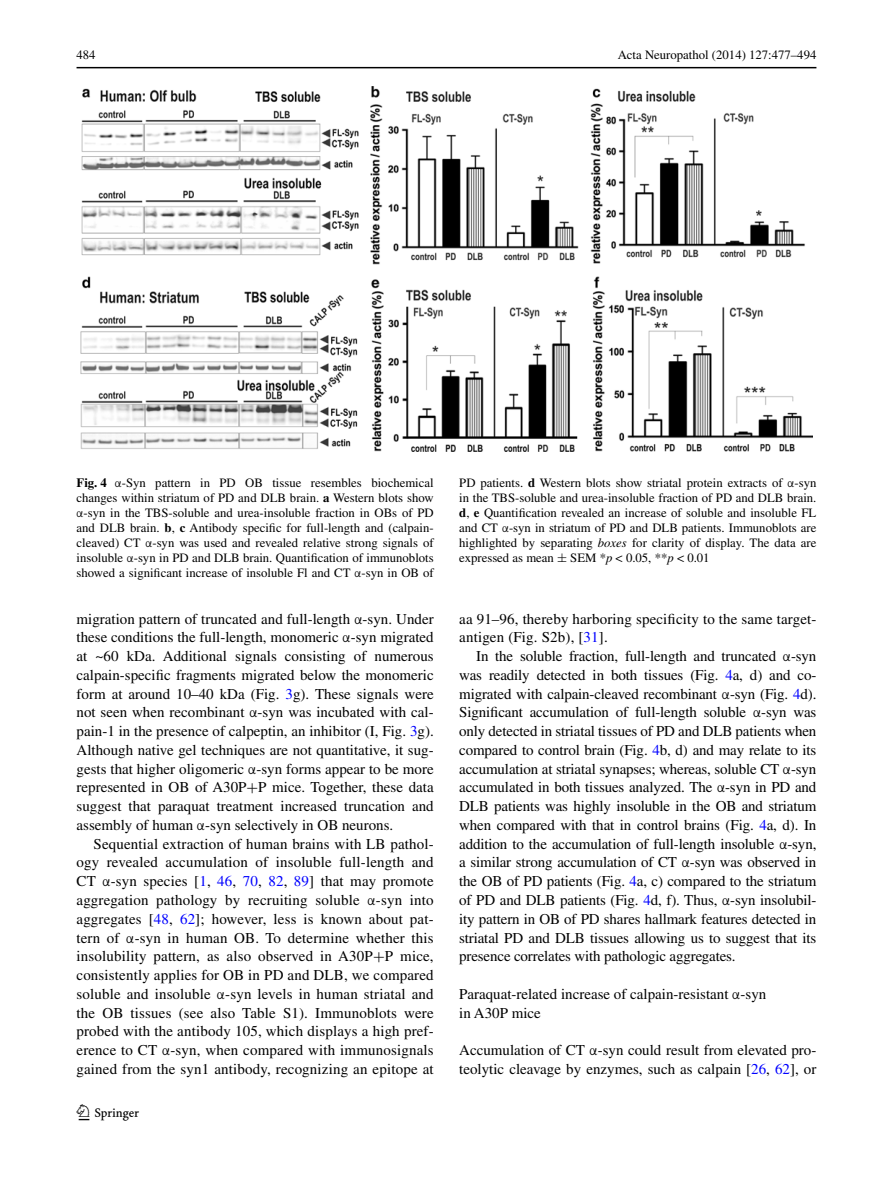
<style>
.page{position:relative;width:893px;height:1187px;background:#fff}
.page>*{position:absolute;margin:0;border:0;box-sizing:border-box;transform-origin:0 0}
.t1{font:22.5px "Springnew";color:#000}
.t2{font:15px/18.8px "Times";color:#000;text-align:justify}
.t3{font:12.75px/15px "Times";color:#000;text-align:justify}
.s1{font-weight:700}
.s2{font-family:"MTGU"}
.s3{font-style:italic}
.s4{font-family:"MTSY"}
.s5{color:#00f}
</style>
<div class="page">
<hr style="left:77px;top:67px;width:739px;height:1px;background:#000">
<img style="left:81px;top:87px;width:731px;height:364px">
<p class="t3" style="left:77px;top:48px;width:21px">484</p>
<p class="t3" style="left:618px;top:48px;width:200px">Acta Neuropathol (2014) 127:477–494</p>
<p class="t3" style="left:77px;top:475px;width:359px"><span class="s1">Fig. 4</span> <span class="s2">α</span>-Syn pattern in PD OB tissue resembles biochemical changes within striatum of PD and DLB brain. <span class="s1">a</span> Western blots show <span class="s2">α</span>-syn in the TBS-soluble and urea-insoluble fraction in OBs of PD and DLB brain. <span class="s1">b</span>, <span class="s1">c</span> Antibody specific for full-length and (calpain&shy;cleaved) CT <span class="s2">α</span>-syn was used and revealed relative strong signals of insoluble <span class="s2">α</span>-syn in PD and DLB brain. Quantification of immunoblots showed a significant increase of insoluble Fl and CT <span class="s2">α</span>-syn in OB of</p>
<p class="t3" style="left:459px;top:475px;width:359px">PD patients. <span class="s1">d</span> Western blots show striatal protein extracts of <span class="s2">α</span>-syn in the TBS-soluble and urea-insoluble fraction of PD and DLB brain. <span class="s1">d</span>, <span class="s1">e</span> Quantification revealed an increase of soluble and insoluble FL and CT <span class="s2">α</span>-syn in striatum of PD and DLB patients. Immunoblots are highlighted by separating <span class="s3">boxes</span> for clarity of display. The data are expressed as mean <span class="s4">±</span> SEM *<span class="s3">p</span> &lt; 0.05, **<span class="s3">p</span> &lt; 0.01</p>
<p class="t2" style="left:77px;top:609px;width:359px">migration pattern of truncated and full-length <span class="s2">α</span>-syn. Under these conditions the full-length, monomeric <span class="s2">α</span>-syn migrated at ~60 kDa. Additional signals consisting of numerous calpain-specific fragments migrated below the monomeric form at around 10–40 kDa (Fig. <span class="s5">3</span>g). These signals were not seen when recombinant <span class="s2">α</span>-syn was incubated with cal&shy;pain-1 in the presence of calpeptin, an inhibitor (I, Fig. <span class="s5">3</span>g).<br>Although native gel techniques are not quantitative, it sug&shy;gests that higher oligomeric <span class="s2">α</span>-syn forms appear to be more represented in OB of A30P<span class="s4">+</span>P mice. Together, these data suggest that paraquat treatment increased truncation and assembly of human <span class="s2">α</span>-syn selectively in OB neurons.</p>
<p class="t2" style="left:77px;top:834px;width:359px;text-indent:17px">Sequential extraction of human brains with LB pathol&shy;ogy revealed accumulation of insoluble full-length and CT <span class="s2">α</span>-syn species [<span class="s5">1</span>, <span class="s5">46</span>, <span class="s5">70</span>, <span class="s5">82</span>, <span class="s5">89</span>] that may promote aggregation pathology by recruiting soluble <span class="s2">α</span>-syn into aggregates [<span class="s5">48</span>, <span class="s5">62</span>]; however, less is known about pat&shy;tern of <span class="s2">α</span>-syn in human OB. To determine whether this insolubility pattern, as also observed in A30P<span class="s4">+</span>P mice, consistently applies for OB in PD and DLB, we compared soluble and insoluble <span class="s2">α</span>-syn levels in human striatal and the OB tissues (see also Table S1). Immunoblots were probed with the antibody 105, which displays a high pref&shy;erence to CT <span class="s2">α</span>-syn, when compared with immunosignals gained from the syn1 antibody, recognizing an epitope at</p>
<h1 class="t1" style="left:79px;top:1104px;width:62px">1 3</h1>
<p class="t2" style="left:459px;top:609px;width:359px">aa 91–96, thereby harboring specificity to the same target&shy;antigen (Fig. S2b), [<span class="s5">31</span>].</p>
<p class="t2" style="left:459px;top:646px;width:359px;text-indent:17px">In the soluble fraction, full-length and truncated <span class="s2">α</span>-syn was readily detected in both tissues (Fig. <span class="s5">4</span>a, d) and co&shy;migrated with calpain-cleaved recombinant <span class="s2">α</span>-syn (Fig. <span class="s5">4</span>d).<br>Significant accumulation of full-length soluble <span class="s2">α</span>-syn was only detected in striatal tissues of PD and DLB patients when compared to control brain (Fig. <span class="s5">4</span>b, d) and may relate to its accumulation at striatal synapses; whereas, soluble CT <span class="s2">α</span>-syn accumulated in both tissues analyzed. The <span class="s2">α</span>-syn in PD and DLB patients was highly insoluble in the OB and striatum when compared with that in control brains (Fig. <span class="s5">4</span>a, d). In addition to the accumulation of full-length insoluble <span class="s2">α</span>-syn, a similar strong accumulation of CT <span class="s2">α</span>-syn was observed in the OB of PD patients (Fig. <span class="s5">4</span>a, c) compared to the striatum of PD and DLB patients (Fig. <span class="s5">4</span>d, f). Thus, <span class="s2">α</span>-syn insolubil&shy;ity pattern in OB of PD shares hallmark features detected in striatal PD and DLB tissues allowing us to suggest that its presence correlates with pathologic aggregates.</p>
<p class="t2" style="left:459px;top:984px;width:309px">Paraquat‑related increase of calpain‑resistant <span class="s2">α</span>‑syn in A30P mice</p>
<p class="t2" style="left:459px;top:1040px;width:359px">Accumulation of CT <span class="s2">α</span>-syn could result from elevated pro&shy;teolytic cleavage by enzymes, such as calpain [<span class="s5">26</span>, <span class="s5">62</span>], or</p>
</div>
